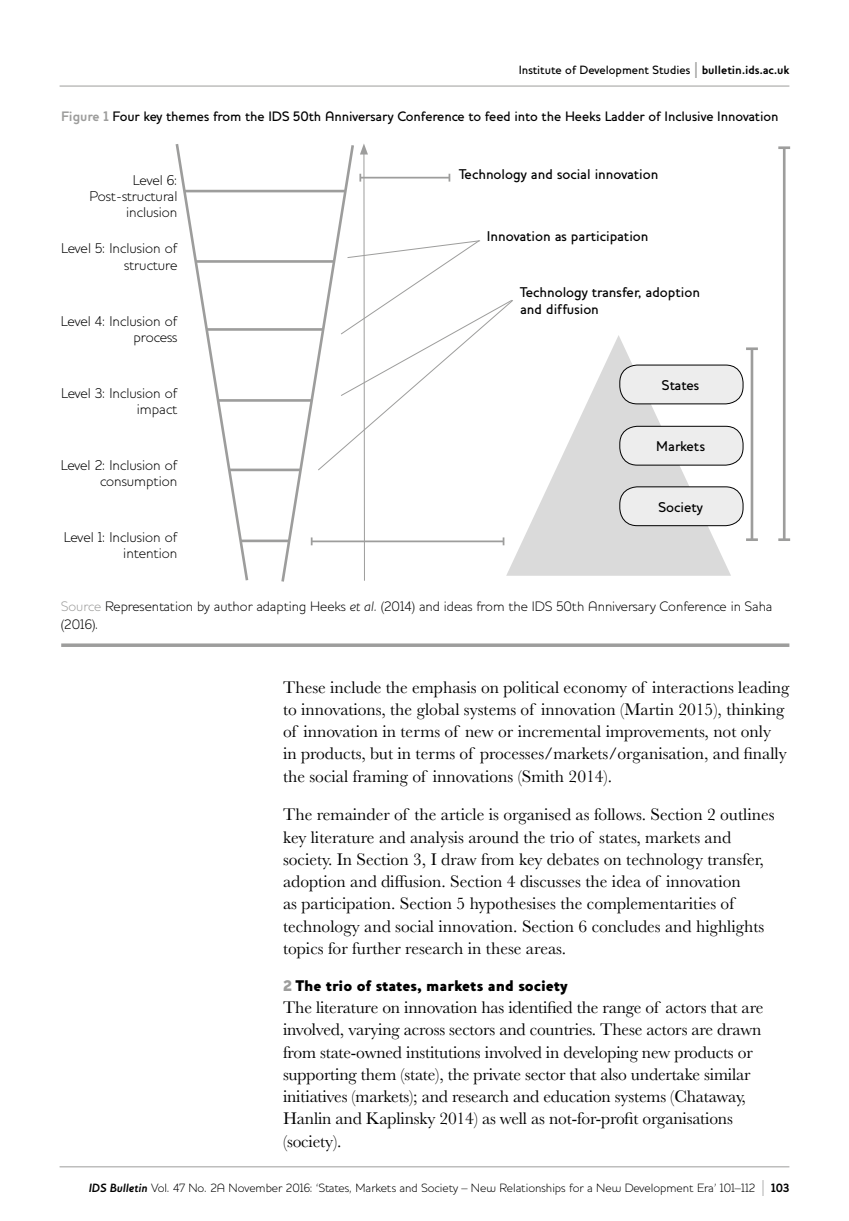
<style>
.page{position:relative;width:849px;height:1221px;background:#fff}
.page>*{position:absolute;margin:0;border:0;box-sizing:border-box;transform-origin:0 0}
.t1{font:17.5px/22.2px "Baskerville";color:#000}
.t2{font:800 15.75px "Houschka";color:#000}
.t3{font:300 14.35px/16.1px "Houschka";color:#000;text-align:right}
.t4{font:500 14.35px/16.1px "Houschka";color:#000}
.t5{font:300 14px/17.5px "Houschka";color:#000}
.t6{font:500 14px "Houschka";letter-spacing:-.005em;color:#000}
.t7{font:300 12.25px "Houschka";color:#000}
.t8{font:500 12.25px "Houschka";color:#000}
.s1{font-size:17.5px;color:#9d9d9c}
.s2{font-weight:700}
.s3{font-weight:700;color:#9d9d9c}
.s4{color:#9d9d9c}
.s5{font-style:italic}
.s6{font-weight:700;font-style:italic}
</style>
<div class="page">
<hr style="left:60px;top:1166px;width:729px;height:1px;background:#9d9d9c">
<hr style="left:60px;top:86px;width:729px;height:1px;background:#9d9d9c">
<svg style="left:175px;top:144px;width:75px;height:437px"></svg>
<hr style="left:184px;top:190px;width:161px;height:2px;background:#9d9d9c">
<hr style="left:195px;top:260px;width:139px;height:3px;background:#9d9d9c">
<hr style="left:206px;top:328px;width:117px;height:3px;background:#9d9d9c">
<hr style="left:217px;top:399px;width:95px;height:3px;background:#9d9d9c">
<hr style="left:229px;top:468px;width:71px;height:3px;background:#9d9d9c">
<hr style="left:241px;top:539px;width:47px;height:3px;background:#9d9d9c">
<hr style="left:750px;top:349px;width:3px;height:190px;background:#9d9d9c">
<svg style="left:746px;top:347px;width:11px;height:3px"></svg>
<svg style="left:746px;top:538px;width:11px;height:3px"></svg>
<svg style="left:514px;top:335px;width:216px;height:240px;fill:#dadada"></svg>
<div style="left:619px;top:365px;width:123px;height:39px;background:#ededed;border-radius:18px"></div>
<div style="left:619px;top:364px;width:124px;height:40px;border:1px solid #000;border-radius:18px"></div>
<div style="left:619px;top:426px;width:123px;height:39px;background:#ededed;border-radius:18px"></div>
<div style="left:619px;top:426px;width:124px;height:39px;border:1px solid #000;border-radius:18px"></div>
<div style="left:619px;top:487px;width:123px;height:38px;background:#ededed;border-radius:18px"></div>
<div style="left:619px;top:486px;width:124px;height:40px;border:1px solid #000;border-radius:18px"></div>
<svg style="left:279px;top:144px;width:235px;height:438px"></svg>
<hr style="left:782px;top:148px;width:3px;height:391px;background:#9d9d9c">
<svg style="left:778px;top:146px;width:11px;height:3px"></svg>
<svg style="left:778px;top:538px;width:11px;height:3px"></svg>
<svg style="left:61px;top:643px;width:728px;height:4px;fill:#a0a09f"></svg>
<p class="t8" style="left:518px;top:63px;width:272px">Institute of Development Studies <span class="s1">|</span> <span class="s2">bulletin.ids.ac.uk</span></p>
<p class="t6" style="left:61px;top:107px;width:718px"><span class="s3">Figure 1</span> Four key themes from the IDS 50th Anniversary Conference to feed into the Heeks Ladder of Inclusive Innovation</p>
<p class="t3" style="left:89px;top:172px;width:89px">Level 6:<br>Post-structural inclusion</p>
<p class="t3" style="left:61px;top:240px;width:118px">Level 5: Inclusion of structure</p>
<p class="t3" style="left:61px;top:312px;width:118px">Level 4: Inclusion of process</p>
<p class="t3" style="left:61px;top:385px;width:118px">Level 3: Inclusion of impact</p>
<p class="t3" style="left:61px;top:457px;width:118px">Level 2: Inclusion of consumption</p>
<p class="t3" style="left:64px;top:529px;width:115px">Level 1: Inclusion of intention</p>
<p class="t4" style="left:459px;top:166px;width:201px">Technology and social innovation</p>
<p class="t4" style="left:486px;top:228px;width:163px">Innovation as participation</p>
<p class="t4" style="left:520px;top:284px;width:181px">Technology transfer, adoption and diffusion</p>
<p class="t4" style="left:661px;top:377px;width:39px">States</p>
<p class="t4" style="left:656px;top:438px;width:50px">Markets</p>
<p class="t4" style="left:658px;top:498px;width:46px">Society</p>
<p class="t5" style="left:61px;top:597px;width:712px"><span class="s4">Source</span> Representation by author adapting Heeks <span class="s5">et al.</span> (2014) and ideas from the IDS 50th Anniversary Conference in Saha (2016).</p>
<p class="t1" style="left:283px;top:676px;width:507px">These include the emphasis on political economy of interactions leading to innovations, the global systems of innovation (Martin 2015), thinking of innovation in terms of new or incremental improvements, not only<br>in products, but in terms of processes/markets/organisation, and finally the social framing of innovations (Smith 2014).</p>
<p class="t1" style="left:283px;top:803px;width:493px">The remainder of the article is organised as follows. Section 2 outlines key literature and analysis around the trio of states, markets and society. In Section 3, I draw from key debates on technology transfer, adoption and diffusion. Section 4 discusses the idea of innovation<br>as participation. Section 5 hypothesises the complementarities of technology and social innovation. Section 6 concludes and highlights topics for further research in these areas.</p>
<p class="t2" style="left:283px;top:976px;width:286px"><span class="s4">2</span> The trio of states, markets and society</p>
<p class="t1" style="left:283px;top:996px;width:481px">The literature on innovation has identified the range of actors that are involved, varying across sectors and countries. These actors are drawn from state-owned institutions involved in developing new products or supporting them (state), the private sector that also undertake similar initiatives (markets); and research and education systems (Chataway, Hanlin and Kaplinsky 2014) as well as not-for-profit organisations (society).</p>
<p class="t7" style="left:89px;top:1180px;width:702px"><span class="s6">IDS Bulletin</span> Vol. 47 No. 2A November 2016: ‘States, Markets and Society – New Relationships for a New Development Era’ 101–112 <span class="s1">|</span> <span class="s2">103</span></p>
</div>
